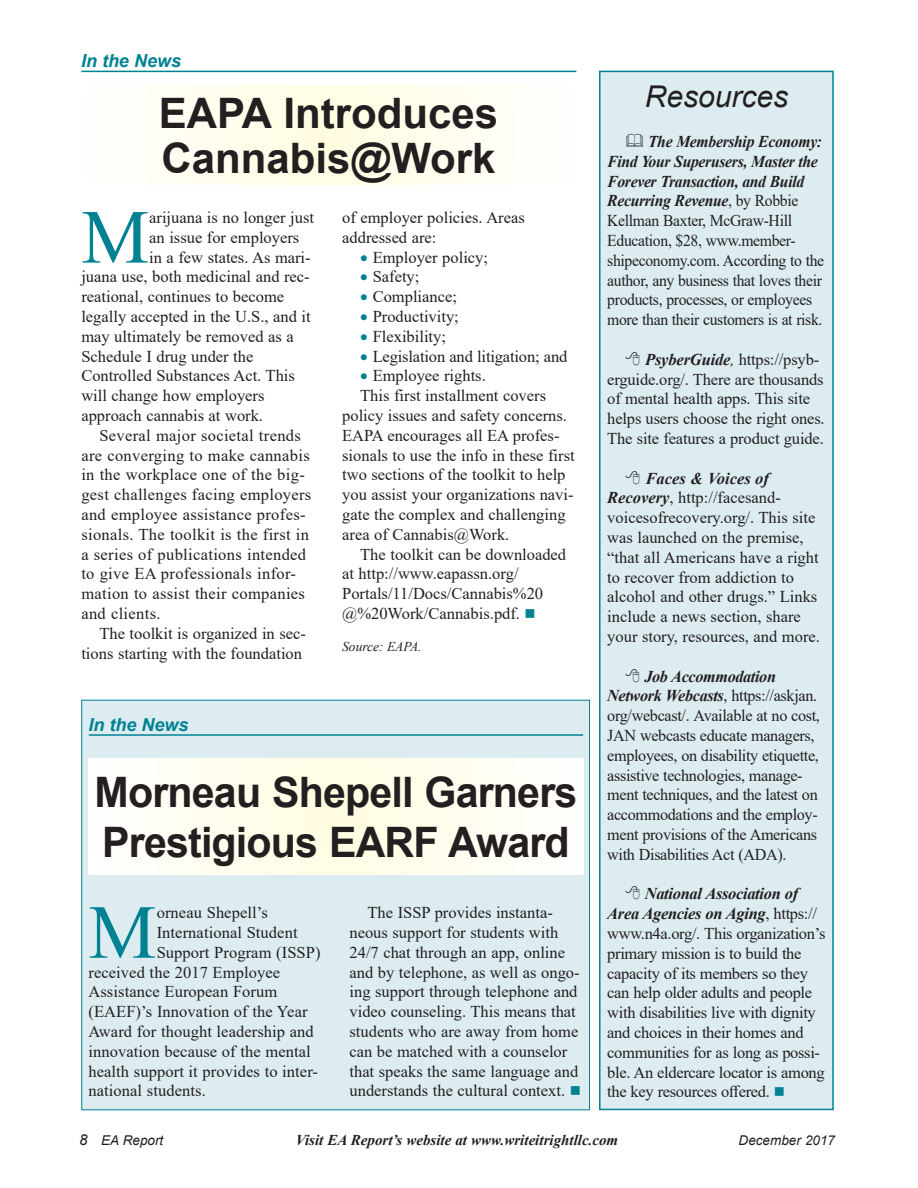
<style>
.page{position:relative;width:918px;height:1188px;background:#fff}
.page>*{position:absolute;margin:0;border:0;box-sizing:border-box;transform-origin:0 0}
.Drop_Cap{font:76.35px "Times New Roman";color:#008293}
.Heading{font:700 42px/50.4px "Arial";letter-spacing:-.02em;color:#231f20}
.Heading-2{font:700 42px/45px "Arial";color:#231f20}
.Subhead{font:italic 30px "Arial";color:#231f20}
.t1{font:italic 700 18px "Arial";color:#008293}
.Body_Copy{font:16.5px/19.8px "Times New Roman";color:#231f20}
.Body_Copy-2{font:16.5px/19.8px "Times New Roman";letter-spacing:-.02em;color:#231f20}
.Drop_Cap-2{font:16.5px "Times New Roman";color:#231f20}
.Body_Copy-3{font:16.5px/19.8px "Times New Roman";letter-spacing:-.02em;color:#231f20;scale:.95 1}
.Body_Copy-4{font:16.5px/19.8px "Times New Roman";letter-spacing:.02em;color:#231f20}
.t2{font:italic 700 15px "Times New Roman";color:#231f20}
.t3{font:italic 13.5px "Arial";color:#231f20}
.Source{font:italic 13.5px "Times New Roman";color:#231f20}
.s1{color:#008293}
.s2{font-weight:700;font-style:italic}
.s3{font-style:italic}
.s4{font-size:15px}
</style>
<div class="page">
<div style="left:81px;top:700px;width:509px;height:410px;background:#dcecf0"></div>
<hr style="left:89px;top:734px;width:494px;height:2px;background:#008293">
<svg style="left:88px;top:758px;width:496px;height:117px;background:#fffdef"></svg>
<hr style="left:81px;top:71px;width:495px;height:1px;background:#008293">
<svg style="left:161px;top:85px;width:336px;height:99px"></svg>
<div style="left:600px;top:71px;width:233px;height:1038px;background:#dcecf0"></div>
<div style="left:599px;top:71px;width:235px;height:1039px;border:2px solid #008293"></div>
<p class="t1" style="left:81px;top:49px;width:102px">In the News</p>
<p class="Heading-2" style="left:159px;top:91px;width:341px">EAPA Introduces<br>Cannabis@Work</p>
<p class="Drop_Cap" style="left:81px;top:183px;width:69px">M</p>
<p class="Drop_Cap-2" style="left:149px;top:206px;width:166px">arijuana is no longer just</p>
<p class="Drop_Cap-2" style="left:149px;top:226px;width:152px">an issue for employers</p>
<p class="Drop_Cap-2" style="left:149px;top:245px;width:163px">in a few states. As mari-</p>
<p class="Drop_Cap-2" style="left:81px;top:265px;width:230px">juana use, both medicinal and rec-</p>
<p class="Drop_Cap-2" style="left:81px;top:285px;width:204px">reational, continues to become</p>
<p class="Drop_Cap-2" style="left:81px;top:305px;width:231px">legally accepted in the U.S., and it</p>
<p class="Drop_Cap-2" style="left:81px;top:325px;width:214px">may ultimately be removed as a</p>
<p class="Drop_Cap-2" style="left:81px;top:344px;width:174px">Schedule I drug under the</p>
<p class="Drop_Cap-2" style="left:81px;top:364px;width:215px">Controlled Substances Act. This</p>
<p class="Drop_Cap-2" style="left:81px;top:384px;width:185px">will change how employers</p>
<p class="Drop_Cap-2" style="left:81px;top:404px;width:183px">approach cannabis at work.</p>
<p class="Body_Copy-4" style="left:81px;top:425px;width:232px;text-indent:18px">Several major societal trends are converging to make cannabis in the workplace one of the big&shy;gest challenges facing employers and employee assistance profes&shy;sionals. The toolkit is the first in a series of publications intended to give EA professionals infor&shy;mation to assist their companies and clients.</p>
<p class="Body_Copy" style="left:81px;top:623px;width:226px;text-align:right">The toolkit is organized in sec&shy;tions starting with the foundation</p>
<p class="t1" style="left:88px;top:712px;width:102px">In the News</p>
<p class="Body_Copy" style="left:342px;top:207px;width:184px">of employer policies. Areas addressed are:</p>
<p class="Body_Copy" style="left:360px;top:247px;width:129px"><span class="s1">•</span> Employer policy;</p>
<p class="Body_Copy" style="left:360px;top:266px;width:61px"><span class="s1">•</span> Safety;</p>
<p class="Body_Copy" style="left:360px;top:286px;width:98px"><span class="s1">•</span> Compliance;</p>
<p class="Body_Copy" style="left:360px;top:306px;width:100px"><span class="s1">•</span> Productivity;</p>
<p class="Body_Copy" style="left:360px;top:326px;width:87px"><span class="s1">•</span> Flexibility;</p>
<p class="Body_Copy" style="left:360px;top:346px;width:209px"><span class="s1">•</span> Legislation and litigation; and</p>
<p class="Body_Copy" style="left:360px;top:365px;width:127px"><span class="s1">•</span> Employee rights.</p>
<p class="Body_Copy" style="left:342px;top:385px;width:234px;text-indent:18px">This first installment covers policy issues and safety concerns.<br>EAPA encourages all EA profes&shy;sionals to use the info in these first two sections of the toolkit to help you assist your organizations navi&shy;gate the complex and challenging area of Cannabis@Work.</p>
<p class="Body_Copy" style="left:342px;top:544px;width:226px;text-indent:18px">The toolkit can be downloaded at http://www.eapassn.org/<br>Portals/11/Docs/Cannabis%20 @%20Work/Cannabis.pdf. <span class="s1">■</span></p>
<p class="Source" style="left:342px;top:638px;width:81px">Source: EAPA.</p>
<p class="Heading" style="left:95px;top:767px;width:484px">Morneau Shepell Garners<br>Prestigious EARF Award</p>
<p class="Drop_Cap" style="left:88px;top:878px;width:69px">M</p>
<p class="Drop_Cap-2" style="left:157px;top:901px;width:113px">orneau Shepell’s</p>
<p class="Drop_Cap-2" style="left:157px;top:921px;width:142px">International Student</p>
<p class="Drop_Cap-2" style="left:157px;top:941px;width:165px">Support Program (ISSP)</p>
<p class="Drop_Cap-2" style="left:88px;top:960px;width:193px">received the 2017 Employee</p>
<p class="Drop_Cap-2" style="left:88px;top:980px;width:190px">Assistance European Forum</p>
<p class="Drop_Cap-2" style="left:88px;top:1000px;width:221px">(EAEF)’s Innovation of the Year</p>
<p class="Drop_Cap-2" style="left:88px;top:1020px;width:227px">Award for thought leadership and</p>
<p class="Drop_Cap-2" style="left:88px;top:1040px;width:224px">innovation because of the mental</p>
<p class="Drop_Cap-2" style="left:88px;top:1059px;width:231px">health support it provides to inter-</p>
<p class="Drop_Cap-2" style="left:88px;top:1079px;width:119px">national students.</p>
<p class="Body_Copy" style="left:350px;top:902px;width:233px;text-indent:18px">The ISSP provides instanta&shy;neous support for students with<br>24/7 chat through an app, online and by telephone, as well as ongo&shy;ing support through telephone and video counseling. This means that students who are away from home can be matched with a counselor that speaks the same language and understands the cultural context. <span class="s1">■</span></p>
<p class="Subhead" style="left:645px;top:78px;width:145px">Resources</p>
<p class="Body_Copy-3" style="left:607px;top:131px;width:230px;text-indent:41px"><span class="s2">The Membership Economy:<br>Find Your Superusers, Master the<br>Forever Transaction, and Build<br>Recurring Revenue</span>, by Robbie<br>Kellman Baxter, McGraw-Hill<br>Education, $28, www.member&shy;shipeconomy.com. According to the author, any business that loves their products, processes, or employees more than their customers is at risk.</p>
<p class="Body_Copy" style="left:607px;top:349px;width:219px;text-indent:38px"><span class="s2">PsyberGuide</span><span class="s3">,</span> https://psyb&shy;erguide.org/. There are thousands of mental health apps. This site helps users choose the right ones.<br>The site features a product guide.</p>
<p class="Body_Copy" style="left:607px;top:468px;width:214px;text-indent:38px"><span class="s2">Faces &amp; Voices of<br>Recovery</span>, http://facesand&shy;voicesofrecovery.org/. This site was launched on the premise, “that all Americans have a right to recover from addiction to alcohol and other drugs.” Links include a news section, share your story, resources, and more.</p>
<p class="Body_Copy-2" style="left:607px;top:666px;width:214px;text-indent:37px"><span class="s2">Job Accommodation<br>Network Webcasts</span>, https://askjan. org/webcast/. Available at no cost,<br>JAN webcasts educate managers, employees, on disability etiquette, assistive technologies, manage&shy;ment techniques, and the latest on accommodations and the employ&shy;ment provisions of the Americans with Disabilities Act (ADA).</p>
<p class="Body_Copy-2" style="left:607px;top:884px;width:220px;text-indent:38px"><span class="s2">National Association of<br>Area Agencies on Aging</span>, https:// www.n4a.org/. This organization’s primary mission is to build the capacity of its members so they can help older adults and people with disabilities live with dignity and choices in their homes and communities for as long as possi&shy;ble. An eldercare locator is among the key resources offered. <span class="s1">■</span></p>
<p class="t3" style="left:79px;top:1131px;width:86px"><span class="s4">8</span> EA Report</p>
<p class="t2" style="left:296px;top:1129px;width:324px">Visit EA Report’s website at www.writeitrightllc.com</p>
<p class="t3" style="left:739px;top:1131px;width:98px">December 2017</p>
</div>
